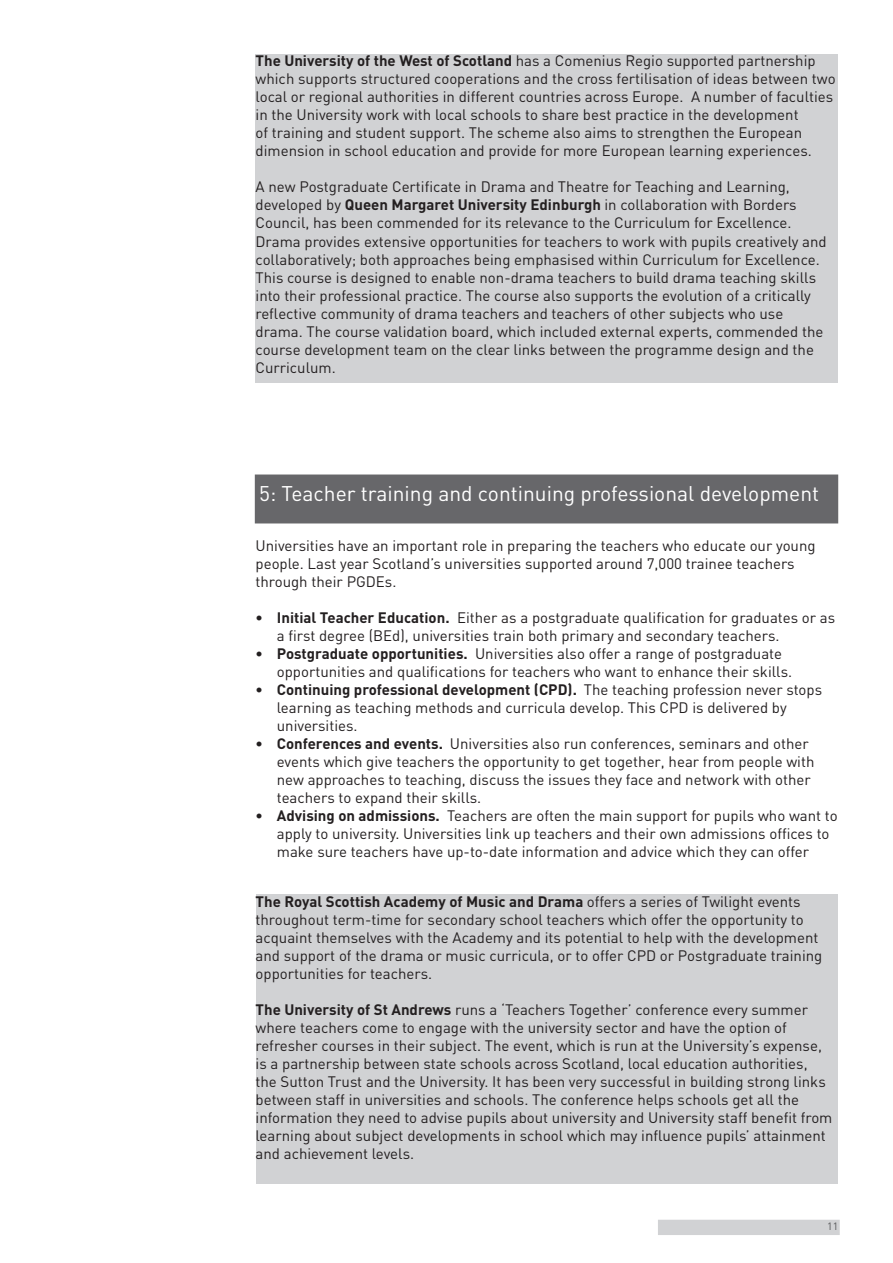
<style>
.page{position:relative;width:893px;height:1263px;background:#fff}
.page>*{position:absolute;margin:0;border:0;box-sizing:border-box;transform-origin:0 0}
.t1{font:21px "DIN";color:#fff}
.Bullets-test{font:15px/18px "DIN";color:#231f20}
.t2{font:10.5px "DIN";color:#57585a}
.s1{font-weight:700}
</style>
<div class="page">
<div style="left:256px;top:54px;width:582px;height:329px;background:#d1d2d4"></div>
<div style="left:659px;top:1220px;width:180px;height:14px;background:#d1d2d4"></div>
<div style="left:658px;top:1220px;width:182px;height:15px;border:2px solid #d1d2d4"></div>
<div style="left:255px;top:474px;width:583px;height:49px;background:#67676a;border:2px solid #67676a"></div>
<div style="left:256px;top:894px;width:581px;height:290px;background:#d1d2d4"></div>
<p class="Bullets-test" style="left:256px;top:52px;width:582px"><span class="s1">The University of the West of Scotland</span> has a Comenius Regio supported partnership which supports structured cooperations and the cross fertilisation of ideas between two local or regional authorities in different countries across Europe. A number of faculties in the University work with local schools to share best practice in the development<br>of training and student support. The scheme also aims to strengthen the European dimension in school education and provide for more European learning experiences.</p>
<p class="Bullets-test" style="left:256px;top:178px;width:573px">A new Postgraduate Certificate in Drama and Theatre for Teaching and Learning, developed by <span class="s1">Queen Margaret University Edinburgh</span> in collaboration with Borders Council, has been commended for its relevance to the Curriculum for Excellence.<br>Drama provides extensive opportunities for teachers to work with pupils creatively and collaboratively; both approaches being emphasised within Curriculum for Excellence.<br>This course is designed to enable non-drama teachers to build drama teaching skills into their professional practice. The course also supports the evolution of a critically reflective community of drama teachers and teachers of other subjects who use drama. The course validation board, which included external experts, commended the course development team on the clear links between the programme design and the Curriculum.</p>
<p class="t1" style="left:259px;top:481px;width:562px">5: Teacher training and continuing professional development</p>
<p class="Bullets-test" style="left:256px;top:536px;width:562px">Universities have an important role in preparing the teachers who educate our young people. Last year Scotland’s universities supported around 7,000 trainee teachers through their PGDEs.</p>
<p class="Bullets-test" style="left:277px;top:608px;width:560px;text-indent:-21px"><span class="s1">• Initial Teacher Education.</span> Either as a postgraduate qualification for graduates or as a first degree (BEd), universities train both primary and secondary teachers.</p>
<p class="Bullets-test" style="left:277px;top:644px;width:517px;text-indent:-21px"><span class="s1">• Postgraduate opportunities.</span> Universities also offer a range of postgraduate opportunities and qualifications for teachers who want to enhance their skills.</p>
<p class="Bullets-test" style="left:277px;top:680px;width:547px;text-indent:-21px"><span class="s1">• Continuing professional development (CPD).</span> The teaching profession never stops learning as teaching methods and curricula develop. This CPD is delivered by universities.</p>
<p class="Bullets-test" style="left:277px;top:734px;width:539px;text-indent:-21px"><span class="s1">• Conferences and events.</span> Universities also run conferences, seminars and other events which give teachers the opportunity to get together, hear from people with new approaches to teaching, discuss the issues they face and network with other teachers to expand their skills.</p>
<p class="Bullets-test" style="left:277px;top:806px;width:562px;text-indent:-21px"><span class="s1">• Advising on admissions.</span> Teachers are often the main support for pupils who want to apply to university. Universities link up teachers and their own admissions offices to make sure teachers have up-to-date information and advice which they can offer</p>
<p class="Bullets-test" style="left:256px;top:892px;width:568px"><span class="s1">The Royal Scottish Academy of Music and Drama</span> offers a series of Twilight events throughout term-time for secondary school teachers which offer the opportunity to acquaint themselves with the Academy and its potential to help with the development and support of the drama or music curricula, or to offer CPD or Postgraduate training opportunities for teachers.</p>
<p class="Bullets-test" style="left:256px;top:1000px;width:578px"><span class="s1">The University of St Andrews</span> runs a ‘Teachers Together’ conference every summer where teachers come to engage with the university sector and have the option of refresher courses in their subject. The event, which is run at the University’s expense, is a partnership between state schools across Scotland, local education authorities, the Sutton Trust and the University. It has been very successful in building strong links between staff in universities and schools. The conference helps schools get all the information they need to advise pupils about university and University staff benefit from learning about subject developments in school which may influence pupils’ attainment and achievement levels.</p>
<p class="t2" style="left:827px;top:1219px;width:12px">11</p>
</div>
